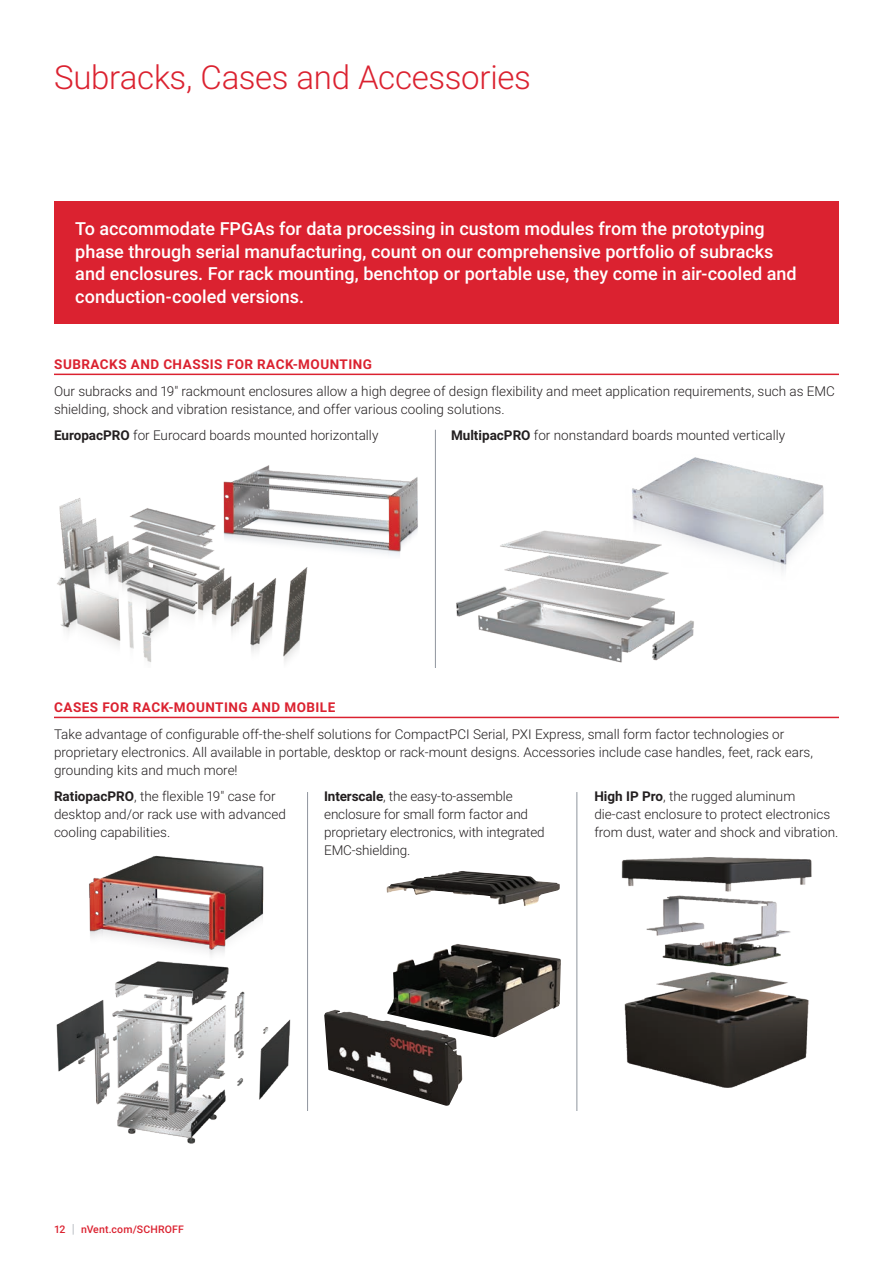
<style>
.page{position:relative;width:893px;height:1263px;background:#fff}
.page>*{position:absolute;margin:0;border:0;box-sizing:border-box;transform-origin:0 0}
.t1{font:300 33px "Roboto";letter-spacing:-.01em;color:#db2230}
.Box_Text{font:500 18px/22.5px "Roboto";color:#fff}
.Bodytext_1{font:300 13.5px/18px "Roboto";color:#231f20}
.Subhead{font:700 13.5px "Roboto";letter-spacing:.035em;color:#db2230}
.t2{font:500 10.5px "Roboto";letter-spacing:.015em;color:#db2230}
.s1{font-weight:700}
.s2{font-weight:300;font-size:12.6px;color:#8f959e}
</style>
<div class="page">
<div style="left:54px;top:201px;width:785px;height:123px;background:#db2230"></div>
<hr style="left:54px;top:374px;width:785px;height:1px;background:#db2230">
<hr style="left:54px;top:717px;width:785px;height:1px;background:#db2230">
<img style="left:223px;top:465px;width:195px;height:90px">
<img style="left:57px;top:492px;width:277px;height:171px">
<img style="left:632px;top:457px;width:192px;height:115px">
<img style="left:456px;top:522px;width:243px;height:141px">
<img style="left:89px;top:855px;width:175px;height:96px">
<img style="left:56px;top:951px;width:235px;height:193px">
<hr style="left:435px;top:430px;width:1px;height:238px;background:#8f959e">
<hr style="left:307px;top:792px;width:1px;height:319px;background:#8f959e">
<hr style="left:576px;top:792px;width:1px;height:319px;background:#8f959e">
<img style="left:621px;top:857px;width:191px;height:231px">
<img style="left:386px;top:871px;width:175px;height:166px">
<img style="left:324px;top:1009px;width:138px;height:97px">
<p class="t1" style="left:54px;top:54px;width:478px">Subracks, Cases and Accessories</p>
<p class="Box_Text" style="left:75px;top:217px;width:723px">To accommodate FPGAs for data processing in custom modules from the prototyping phase through serial manufacturing, count on our comprehensive portfolio of subracks and enclosures. For rack mounting, benchtop or portable use, they come in air-cooled and conduction-cooled versions.</p>
<p class="Subhead" style="left:54px;top:355px;width:319px">SUBRACKS AND CHASSIS FOR RACK-MOUNTING</p>
<p class="Bodytext_1" style="left:54px;top:381px;width:782px">Our subracks and 19″ rackmount enclosures allow a high degree of design flexibility and meet application requirements, such as EMC shielding, shock and vibration resistance, and offer various cooling solutions.</p>
<p class="Bodytext_1" style="left:54px;top:426px;width:326px"><span class="s1">EuropacPRO</span> for Eurocard boards mounted horizontally</p>
<p class="Bodytext_1" style="left:451px;top:426px;width:336px"><span class="s1">MultipacPRO</span> for nonstandard boards mounted vertically</p>
<p class="Subhead" style="left:54px;top:698px;width:283px">CASES FOR RACK-MOUNTING AND MOBILE</p>
<p class="Bodytext_1" style="left:54px;top:725px;width:760px">Take advantage of configurable off-the-shelf solutions for CompactPCI Serial, PXI Express, small form factor technologies or proprietary electronics. All available in portable, desktop or rack-mount designs. Accessories include case handles, feet, rack ears, grounding kits and much more!</p>
<p class="Bodytext_1" style="left:54px;top:787px;width:233px"><span class="s1">RatiopacPRO</span>, the flexible 19" case for desktop and/or rack use with advanced cooling capabilities.</p>
<p class="Bodytext_1" style="left:324px;top:787px;width:222px"><span class="s1">Interscale</span>, the easy-to-assemble enclosure for small form factor and proprietary electronics, with integrated<br>EMC-shielding.</p>
<p class="Bodytext_1" style="left:594px;top:787px;width:246px"><span class="s1">High IP Pro</span>, the rugged aluminum die-cast enclosure to protect electronics from dust, water and shock and vibration.</p>
<p class="t2" style="left:54px;top:1222px;width:131px">12 <span class="s2">|</span> nVent.com/SCHROFF</p>
</div>
